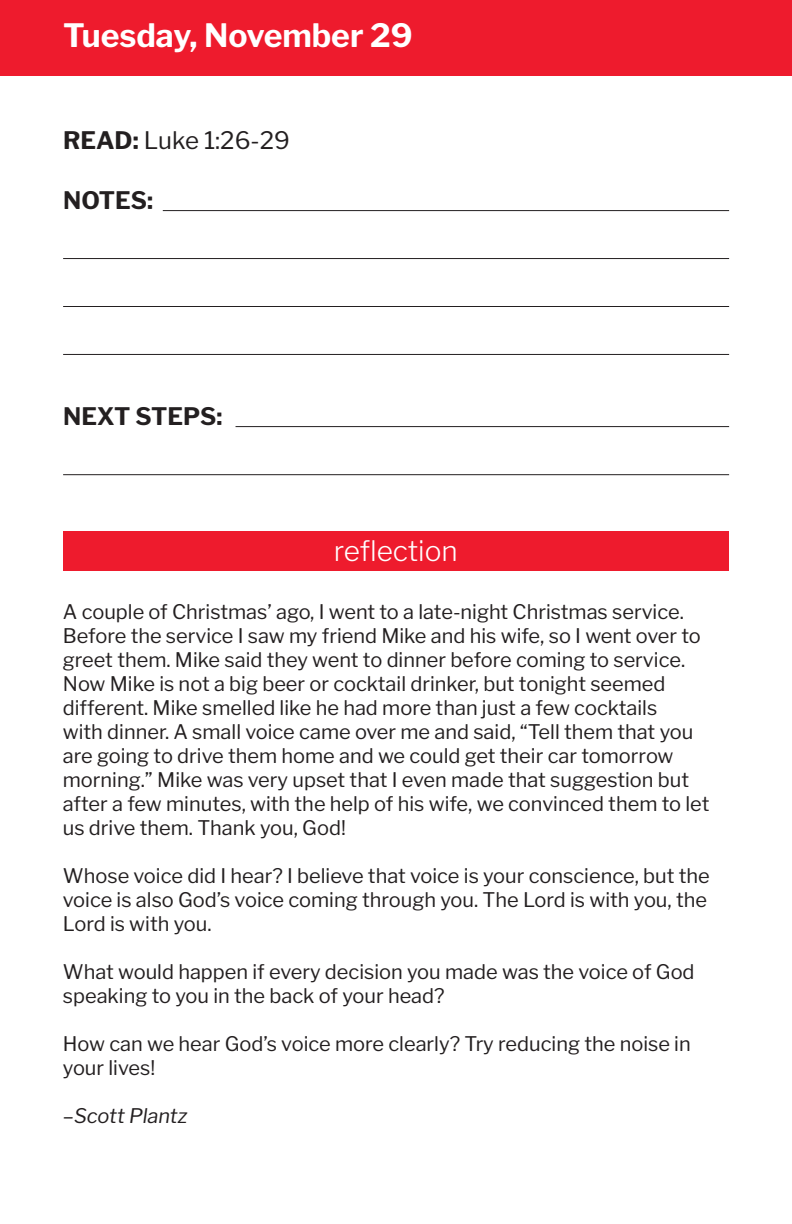
<style>
.page{position:relative;width:792px;height:1224px;background:#fff}
.page>*{position:absolute;margin:0;border:0;box-sizing:border-box;transform-origin:0 0}
.t1{font:700 32px "Libre Franklin";color:#fff}
.t2{font:300 28px "Libre Franklin";color:#fff}
.t3{font:24px "Libre Franklin";color:#231f20}
.t4{font:700 24px "Libre Franklin";color:#231f20}
.t5{font:20px/24px "Libre Franklin";color:#231f20}
.t6{font:italic 20px "Libre Franklin";color:#231f20}
.s1{font-weight:700}
</style>
<div class="page">
<div style="left:0;top:0;width:792px;height:76px;background:#ee1b2d"></div>
<div style="left:63px;top:531px;width:666px;height:40px;background:#ee1b2d"></div>
<hr style="left:163px;top:210px;width:566px;height:1px;background:#231f20">
<hr style="left:236px;top:426px;width:493px;height:1px;background:#231f20">
<hr style="left:63px;top:258px;width:666px;height:1px;background:#231f20">
<hr style="left:63px;top:306px;width:666px;height:1px;background:#231f20">
<hr style="left:63px;top:354px;width:666px;height:1px;background:#231f20">
<hr style="left:63px;top:474px;width:666px;height:1px;background:#231f20">
<p class="t1" style="left:63px;top:11px;width:351px">Tuesday, November 29</p>
<p class="t3" style="left:63px;top:122px;width:228px"><span class="s1">READ:</span> Luke 1:26-29</p>
<p class="t4" style="left:63px;top:182px;width:92px">NOTES:</p>
<p class="t4" style="left:63px;top:398px;width:161px">NEXT STEPS:</p>
<p class="t2" style="left:334px;top:529px;width:125px">reflection</p>
<p class="t5" style="left:63px;top:597px;width:648px">A couple of Christmas’ ago, I went to a late-night Christmas service.<br>Before the service I saw my friend Mike and his wife, so I went over to greet them. Mike said they went to dinner before coming to service.<br>Now Mike is not a big beer or cocktail drinker, but tonight seemed different. Mike smelled like he had more than just a few cocktails<br>with dinner. A small voice came over me and said, “Tell them that you are going to drive them home and we could get their car tomorrow morning.” Mike was very upset that I even made that suggestion but after a few minutes, with the help of his wife, we convinced them to let us drive them. Thank you, God!</p>
<p class="t5" style="left:63px;top:861px;width:648px">Whose voice did I hear? I believe that voice is your conscience, but the voice is also God’s voice coming through you. The Lord is with you, the<br>Lord is with you.</p>
<p class="t5" style="left:63px;top:957px;width:633px">What would happen if every decision you made was the voice of God speaking to you in the back of your head?</p>
<p class="t5" style="left:63px;top:1029px;width:629px">How can we hear God’s voice more clearly? Try reducing the noise in your lives!</p>
<p class="t6" style="left:63px;top:1100px;width:126px">–Scott Plantz</p>
</div>
